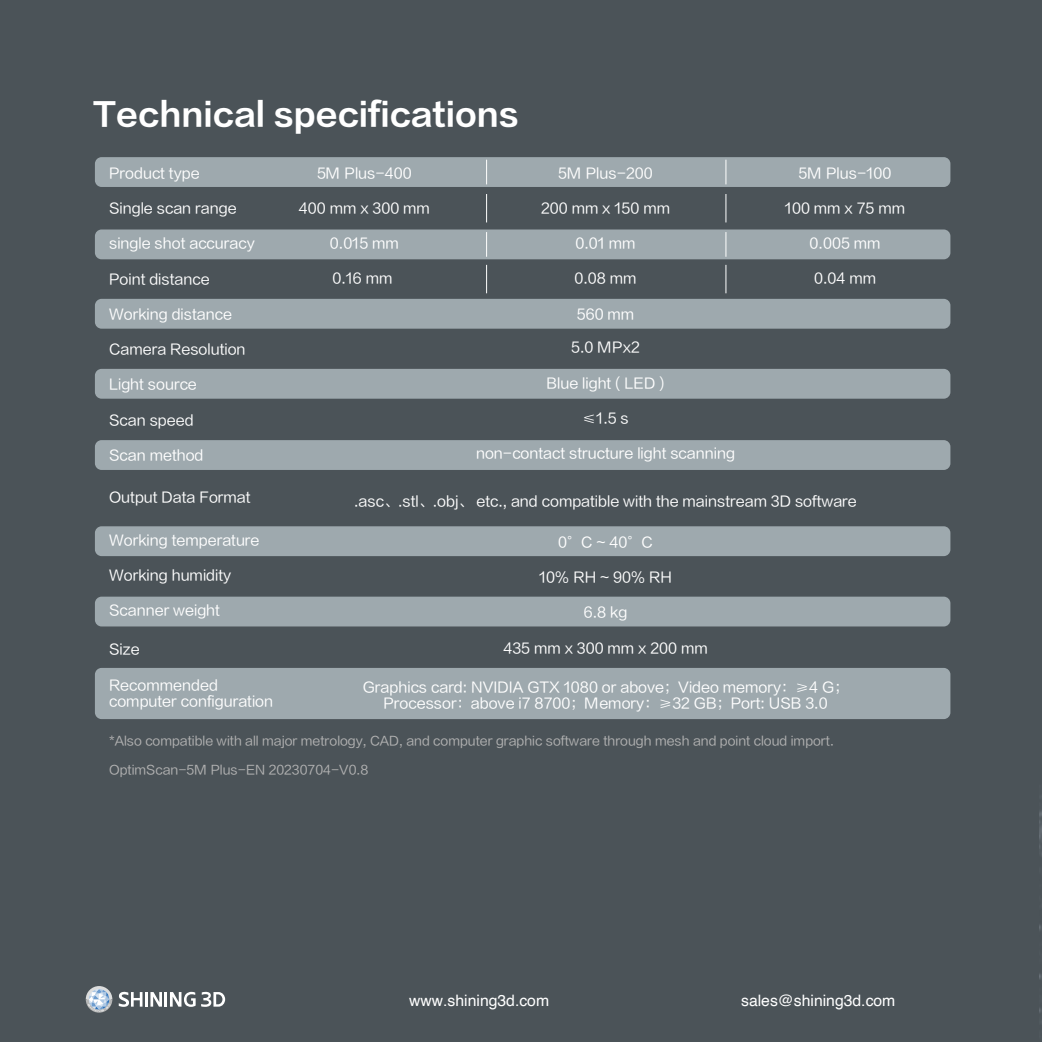
<style>
.page{position:relative;width:1042px;height:1042px;background:#4b5358}
.page>*{position:absolute;margin:0;border:0;box-sizing:border-box;transform-origin:0 0}
.t1{font:31.5px "FZLTCHJW GB1 0";color:#fff}
.t2{font:15.75px "Helvetica";color:#fff}
.t3{font:14px/16.8px "FZLTHJW GB1 0";color:#fff}
.t4{font:12.25px "FZLTHJW GB1 0";color:#b2b2b2}
</style>
<div class="page">
<div style="left:95px;top:157px;width:855px;height:30px;background:#9ea9ae;border-radius:7px"></div>
<div style="left:95px;top:229px;width:855px;height:30px;background:#9ea9ae;border-radius:7px"></div>
<div style="left:95px;top:299px;width:855px;height:30px;background:#9ea9ae;border-radius:7px"></div>
<div style="left:95px;top:369px;width:855px;height:30px;background:#9ea9ae;border-radius:7px"></div>
<div style="left:95px;top:440px;width:855px;height:30px;background:#9ea9ae;border-radius:7px"></div>
<div style="left:95px;top:526px;width:855px;height:30px;background:#9ea9ae;border-radius:7px"></div>
<div style="left:95px;top:597px;width:855px;height:29px;background:#9ea9ae;border-radius:7px"></div>
<div style="left:95px;top:668px;width:855px;height:51px;background:#9ea9ae;border-radius:7px"></div>
<svg style="left:486px;top:194px;width:1px;height:28px"></svg>
<svg style="left:486px;top:265px;width:1px;height:28px"></svg>
<svg style="left:486px;top:232px;width:1px;height:25px"></svg>
<svg style="left:486px;top:160px;width:1px;height:24px"></svg>
<svg style="left:725px;top:194px;width:1px;height:28px"></svg>
<svg style="left:725px;top:265px;width:1px;height:28px"></svg>
<svg style="left:725px;top:232px;width:1px;height:25px"></svg>
<svg style="left:725px;top:160px;width:1px;height:24px"></svg>
<img style="left:1039px;top:811px;width:3px;height:212px">
<svg style="left:86px;top:986px;width:26px;height:26px"></svg>
<hr style="left:145px;top:992px;width:3px;height:14px;background:#fff">
<svg style="left:119px;top:991px;width:23px;height:16px"></svg>
<svg style="left:150px;top:992px;width:75px;height:15px"></svg>
<h1 class="t1" style="left:93px;top:97px;width:428px">Technical specifications</h1>
<p class="t3" style="left:109px;top:165px;width:92px">Product type</p>
<p class="t3" style="left:109px;top:200px;width:129px">Single scan range</p>
<p class="t3" style="left:109px;top:235px;width:147px">single shot accuracy</p>
<p class="t3" style="left:109px;top:271px;width:102px">Point distance</p>
<p class="t3" style="left:109px;top:306px;width:124px">Working distance</p>
<p class="t3" style="left:109px;top:341px;width:138px">Camera Resolution</p>
<p class="t3" style="left:109px;top:377px;width:89px">Light source</p>
<p class="t3" style="left:109px;top:412px;width:86px">Scan speed</p>
<p class="t3" style="left:109px;top:447px;width:96px">Scan method</p>
<p class="t3" style="left:109px;top:489px;width:143px">Output Data Format</p>
<p class="t3" style="left:109px;top:532px;width:152px">Working temperature</p>
<p class="t3" style="left:109px;top:567px;width:124px">Working humidity</p>
<p class="t3" style="left:109px;top:602px;width:112px">Scanner weight</p>
<p class="t3" style="left:109px;top:641px;width:32px">Size</p>
<p class="t3" style="left:109px;top:677px;width:166px">Recommended computer configuration</p>
<p class="t3" style="left:558px;top:165px;width:96px">5M Plus-200</p>
<p class="t3" style="left:541px;top:200px;width:131px">200 mm x 150 mm</p>
<p class="t3" style="left:575px;top:235px;width:62px">0.01 mm</p>
<p class="t3" style="left:574px;top:271px;width:64px">0.08 mm</p>
<p class="t3" style="left:577px;top:306px;width:59px">560 mm</p>
<p class="t3" style="left:798px;top:165px;width:94px">5M Plus-100</p>
<p class="t3" style="left:785px;top:200px;width:122px">100 mm x 75 mm</p>
<p class="t3" style="left:809px;top:235px;width:72px">0.005 mm</p>
<p class="t3" style="left:814px;top:271px;width:64px">0.04 mm</p>
<p class="t3" style="left:317px;top:165px;width:96px">5M Plus-400</p>
<p class="t3" style="left:299px;top:200px;width:133px">400 mm x 300 mm</p>
<p class="t3" style="left:330px;top:235px;width:71px">0.015 mm</p>
<p class="t3" style="left:332px;top:271px;width:62px">0.16 mm</p>
<p class="t3" style="left:571px;top:339px;width:70px">5.0 MPx2</p>
<p class="t3" style="left:546px;top:375px;width:119px">Blue light ( LED )</p>
<p class="t3" style="left:582px;top:410px;width:48px">≤1.5 s</p>
<p class="t3" style="left:476px;top:445px;width:260px">non-contact structure light scanning</p>
<p class="t3" style="left:354px;top:493px;width:504px">.asc、.stl、.obj、 etc., and compatible with the mainstream 3D software</p>
<p class="t3" style="left:558px;top:534px;width:96px">0°C ~ 40°C</p>
<p class="t3" style="left:539px;top:569px;width:134px">10% RH ~ 90% RH</p>
<p class="t3" style="left:584px;top:604px;width:45px">6.8 kg</p>
<p class="t3" style="left:503px;top:640px;width:206px">435 mm x 300 mm x 200 mm</p>
<p class="t3" style="left:363px;top:679px;width:487px;text-align:center">Graphics card: NVIDIA GTX 1080 or above；Video memory：≥4 G；<br>Processor：above i7 8700；Memory：≥32 GB；Port: USB 3.0</p>
<p class="t4" style="left:109px;top:734px;width:726px">*Also compatible with all major metrology, CAD, and computer graphic software through mesh and point cloud import.</p>
<p class="t4" style="left:109px;top:763px;width:261px">OptimScan-5M Plus-EN 20230704-V0.8</p>
<p class="t2" style="left:409px;top:988px;width:142px">www.shining3d.com</p>
<p class="t2" style="left:741px;top:988px;width:156px">sales@shining3d.com</p>
</div>
